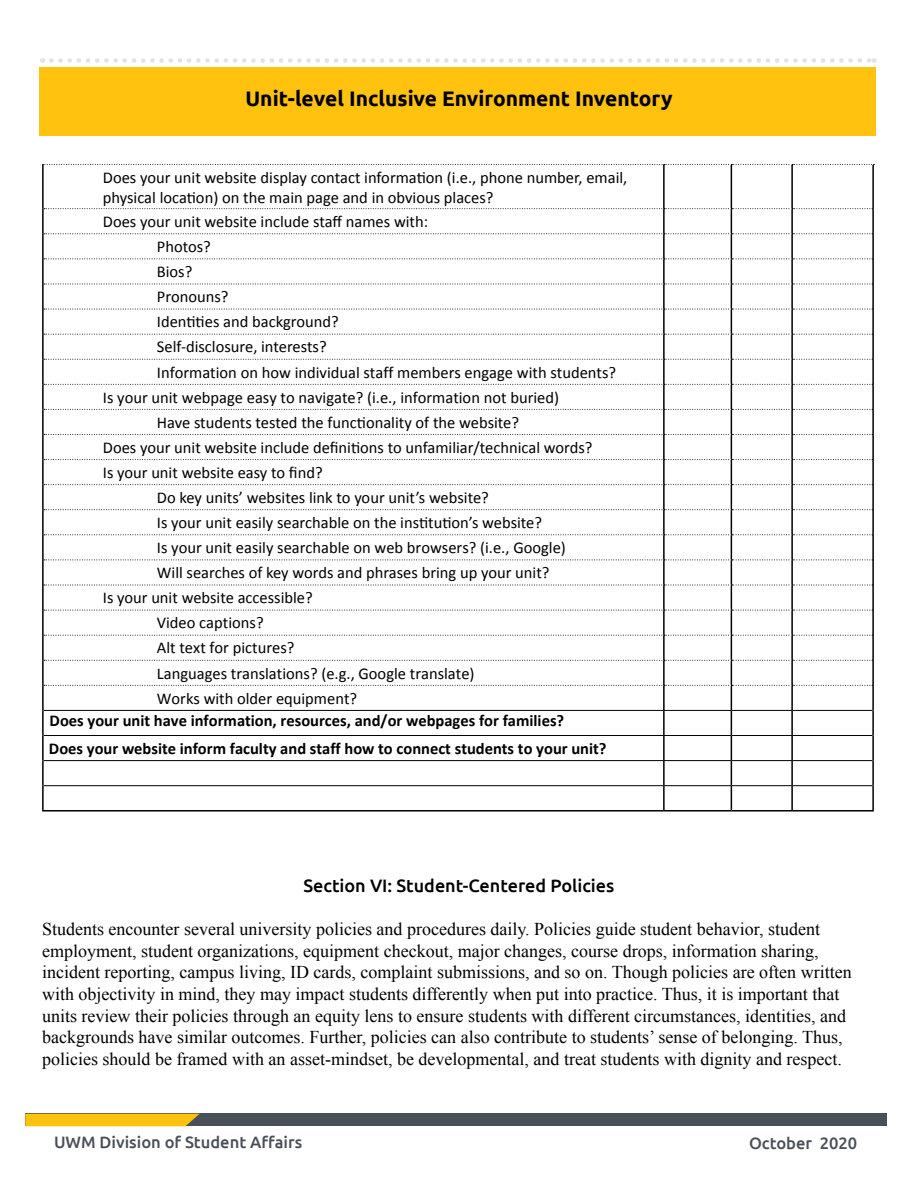
<style>
.page{position:relative;width:918px;height:1188px;background:#fff}
.page>*{position:absolute;margin:0;border:0;box-sizing:border-box;transform-origin:0 0}
.t1{font:700 21px "Ubuntu";color:#000}
.t2{font:18px/21.6px "Times New Roman";color:#000}
.t3{font:500 18px "Ubuntu";color:#000}
.t4{font:16.5px/19.8px "Calibri";color:#000}
.t5{font:700 16.5px "Calibri";color:#000}
.t6{font:500 16.5px "Ubuntu";color:#484f58}
</style>
<div class="page">
<div style="left:40px;top:67px;width:836px;height:68px;background:#ffc20e"></div>
<svg style="left:51px;top:58px;width:824px;height:5px"></svg>
<div style="left:25px;top:1114px;width:862px;height:12px;background:#4a5058"></div>
<div style="left:25px;top:1114px;width:174px;height:12px;background:#ffc20e"></div>
<hr style="left:42px;top:165px;width:2px;height:44px;background:#000">
<hr style="left:663px;top:165px;width:2px;height:43px;background:#000">
<hr style="left:731px;top:165px;width:1px;height:43px;background:#000">
<hr style="left:791px;top:165px;width:2px;height:43px;background:#000">
<hr style="left:872px;top:165px;width:2px;height:44px;background:#000">
<hr style="left:42px;top:209px;width:2px;height:25px;background:#000">
<hr style="left:872px;top:209px;width:2px;height:25px;background:#000">
<hr style="left:42px;top:234px;width:2px;height:25px;background:#000">
<hr style="left:872px;top:234px;width:2px;height:25px;background:#000">
<hr style="left:42px;top:259px;width:2px;height:25px;background:#000">
<hr style="left:872px;top:259px;width:2px;height:25px;background:#000">
<hr style="left:42px;top:284px;width:2px;height:25px;background:#000">
<hr style="left:872px;top:284px;width:2px;height:25px;background:#000">
<hr style="left:42px;top:309px;width:2px;height:25px;background:#000">
<hr style="left:872px;top:309px;width:2px;height:25px;background:#000">
<hr style="left:42px;top:334px;width:2px;height:25px;background:#000">
<hr style="left:872px;top:334px;width:2px;height:25px;background:#000">
<hr style="left:42px;top:359px;width:2px;height:25px;background:#000">
<hr style="left:872px;top:359px;width:2px;height:25px;background:#000">
<hr style="left:42px;top:384px;width:2px;height:25px;background:#000">
<hr style="left:872px;top:384px;width:2px;height:25px;background:#000">
<hr style="left:42px;top:409px;width:2px;height:25px;background:#000">
<hr style="left:872px;top:409px;width:2px;height:25px;background:#000">
<hr style="left:42px;top:434px;width:2px;height:26px;background:#000">
<hr style="left:872px;top:434px;width:2px;height:26px;background:#000">
<hr style="left:42px;top:460px;width:2px;height:25px;background:#000">
<hr style="left:872px;top:460px;width:2px;height:25px;background:#000">
<hr style="left:42px;top:485px;width:2px;height:25px;background:#000">
<hr style="left:872px;top:485px;width:2px;height:25px;background:#000">
<hr style="left:42px;top:510px;width:2px;height:25px;background:#000">
<hr style="left:872px;top:510px;width:2px;height:25px;background:#000">
<hr style="left:42px;top:535px;width:2px;height:25px;background:#000">
<hr style="left:872px;top:535px;width:2px;height:25px;background:#000">
<hr style="left:42px;top:560px;width:2px;height:25px;background:#000">
<hr style="left:872px;top:560px;width:2px;height:25px;background:#000">
<hr style="left:42px;top:585px;width:2px;height:25px;background:#000">
<hr style="left:872px;top:585px;width:2px;height:25px;background:#000">
<hr style="left:42px;top:610px;width:2px;height:25px;background:#000">
<hr style="left:872px;top:610px;width:2px;height:25px;background:#000">
<hr style="left:42px;top:635px;width:2px;height:25px;background:#000">
<hr style="left:872px;top:635px;width:2px;height:25px;background:#000">
<hr style="left:42px;top:660px;width:2px;height:25px;background:#000">
<hr style="left:872px;top:660px;width:2px;height:25px;background:#000">
<hr style="left:42px;top:685px;width:2px;height:25px;background:#000">
<hr style="left:872px;top:685px;width:2px;height:25px;background:#000">
<hr style="left:42px;top:710px;width:2px;height:26px;background:#000">
<hr style="left:872px;top:710px;width:2px;height:26px;background:#000">
<hr style="left:42px;top:736px;width:2px;height:25px;background:#000">
<hr style="left:872px;top:736px;width:2px;height:25px;background:#000">
<hr style="left:42px;top:761px;width:2px;height:25px;background:#000">
<hr style="left:872px;top:761px;width:2px;height:25px;background:#000">
<hr style="left:42px;top:786px;width:2px;height:24px;background:#000">
<hr style="left:872px;top:786px;width:2px;height:24px;background:#000">
<hr style="left:42px;top:810px;width:622px;height:2px;background:#000">
<hr style="left:664px;top:810px;width:67px;height:2px;background:#000">
<hr style="left:731px;top:810px;width:61px;height:2px;background:#000">
<hr style="left:792px;top:810px;width:82px;height:2px;background:#000">
<svg style="left:42px;top:164px;width:832px;height:1px"></svg>
<svg style="left:44px;top:208px;width:829px;height:602px"></svg>
<hr style="left:44px;top:710px;width:620px;height:1px;background:#000">
<hr style="left:664px;top:710px;width:67px;height:1px;background:#000">
<hr style="left:731px;top:710px;width:61px;height:1px;background:#000">
<hr style="left:792px;top:710px;width:80px;height:1px;background:#000">
<hr style="left:44px;top:735px;width:620px;height:1px;background:#000">
<hr style="left:664px;top:735px;width:67px;height:1px;background:#000">
<hr style="left:731px;top:735px;width:61px;height:1px;background:#000">
<hr style="left:792px;top:735px;width:80px;height:1px;background:#000">
<hr style="left:44px;top:760px;width:620px;height:1px;background:#000">
<hr style="left:664px;top:760px;width:67px;height:1px;background:#000">
<hr style="left:731px;top:760px;width:61px;height:1px;background:#000">
<hr style="left:792px;top:760px;width:80px;height:1px;background:#000">
<hr style="left:44px;top:785px;width:620px;height:1px;background:#000">
<hr style="left:664px;top:785px;width:67px;height:1px;background:#000">
<hr style="left:731px;top:785px;width:61px;height:1px;background:#000">
<hr style="left:792px;top:785px;width:80px;height:1px;background:#000">
<p class="t1" style="left:245px;top:85px;width:429px">Unit-level Inclusive Environment Inventory</p>
<p class="t4" style="left:103px;top:168px;width:526px">Does your unit website display contact information (i.e., phone number, email, physical location) on the main page and in obvious places?</p>
<p class="t4" style="left:103px;top:212px;width:327px">Does your unit website include staff names with:</p>
<p class="t4" style="left:157px;top:237px;width:56px">Photos?</p>
<p class="t4" style="left:157px;top:262px;width:37px">Bios?</p>
<p class="t4" style="left:157px;top:287px;width:73px">Pronouns?</p>
<p class="t4" style="left:157px;top:312px;width:183px">Identities and background?</p>
<p class="t4" style="left:157px;top:337px;width:171px">Self-disclosure, interests?</p>
<p class="t4" style="left:157px;top:362px;width:461px">Information on how individual staff members engage with students?</p>
<p class="t4" style="left:103px;top:387px;width:458px">Is your unit webpage easy to navigate? (i.e., information not buried)</p>
<p class="t4" style="left:157px;top:412px;width:364px">Have students tested the functionality of the website?</p>
<p class="t4" style="left:103px;top:437px;width:491px">Does your unit website include definitions to unfamiliar/technical words?</p>
<p class="t4" style="left:103px;top:463px;width:221px">Is your unit website easy to find?</p>
<p class="t4" style="left:157px;top:488px;width:334px">Do key units’ websites link to your unit’s website?</p>
<p class="t4" style="left:157px;top:513px;width:387px">Is your unit easily searchable on the institution’s website?</p>
<p class="t4" style="left:157px;top:538px;width:411px">Is your unit easily searchable on web browsers? (i.e., Google)</p>
<p class="t4" style="left:157px;top:563px;width:394px">Will searches of key words and phrases bring up your unit?</p>
<p class="t4" style="left:103px;top:588px;width:211px">Is your unit website accessible?</p>
<p class="t4" style="left:157px;top:613px;width:108px">Video captions?</p>
<p class="t4" style="left:157px;top:638px;width:139px">Alt text for pictures?</p>
<p class="t4" style="left:157px;top:663px;width:319px">Languages translations? (e.g., Google translate)</p>
<p class="t4" style="left:157px;top:688px;width:202px">Works with older equipment?</p>
<p class="t5" style="left:50px;top:711px;width:516px">Does your unit have information, resources, and/or webpages for families?</p>
<p class="t5" style="left:49px;top:739px;width:559px">Does your website inform faculty and staff how to connect students to your unit?</p>
<p class="t3" style="left:304px;top:874px;width:312px">Section VI: Student-Centered Policies</p>
<p class="t2" style="left:42px;top:918px;width:811px">Students encounter several university policies and procedures daily. Policies guide student behavior, student employment, student organizations, equipment checkout, major changes, course drops, information sharing, incident reporting, campus living, ID cards, complaint submissions, and so on. Though policies are often written with objectivity in mind, they may impact students differently when put into practice. Thus, it is important that units review their policies through an equity lens to ensure students with different circumstances, identities, and backgrounds have similar outcomes. Further, policies can also contribute to students’ sense of belonging. Thus, policies should be framed with an asset-mindset, be developmental, and treat students with dignity and respect.</p>
<p class="t6" style="left:54px;top:1132px;width:250px">UWM Division of Student Affairs</p>
<p class="t6" style="left:749px;top:1132px;width:110px">October 2020</p>
</div>
